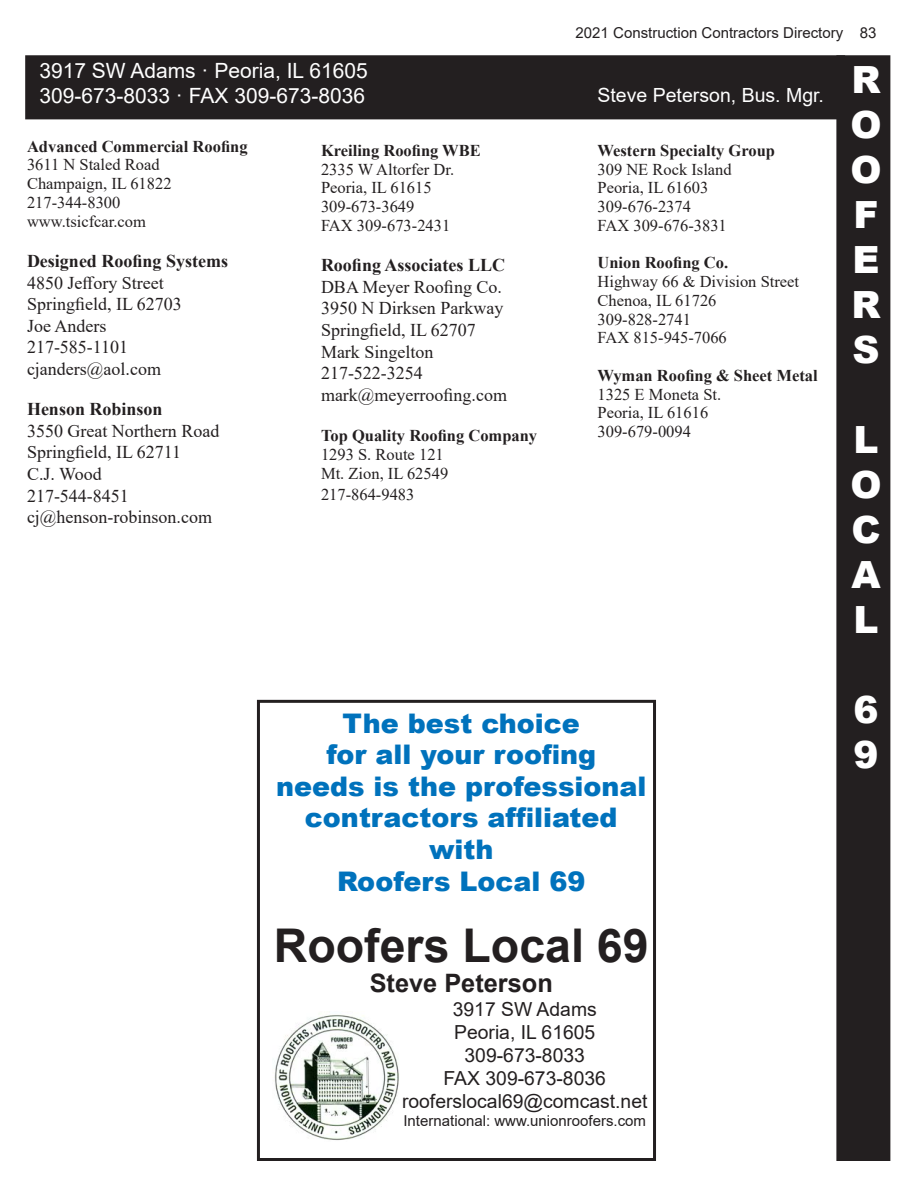
<style>
.page{position:relative;width:918px;height:1188px;background:#fff}
.page>*{position:absolute;margin:0;border:0;box-sizing:border-box;transform-origin:0 0}
.t1{font:700 46.5px "Arial";color:#231f20}
.t2{font:900 37.5px "Arial";color:#fff}
.t3{font:900 27px/31.5px "Arial";color:#0072bc;text-align:center}
.t4{font:700 25.35px "Arial";color:#231f20}
.t5{font:21px "Arial";color:#fff}
.t6{font:19.5px "Arial";color:#fff}
.t7{font:19.35px/23.2px "Arial";color:#231f20}
.t8{font:18px "Times New Roman";color:#231f20}
.t9{font:700 18px "Times New Roman";color:#231f20}
.t10{font:16.5px "Times New Roman";color:#231f20}
.t11{font:700 16.5px "Times New Roman";color:#231f20}
.t12{font:15px "Arial";color:#231f20}
</style>
<div class="page">
<div style="left:837px;top:56px;width:53px;height:1104px;background:#231f20"></div>
<div style="left:836px;top:55px;width:54px;height:1106px;border:2px solid #231f20"></div>
<div style="left:26px;top:56px;width:818px;height:63px;background:#231f20"></div>
<div style="left:25px;top:55px;width:820px;height:64px;border:2px solid #231f20"></div>
<div style="left:257px;top:700px;width:399px;height:461px;border:3px solid #231f20"></div>
<img style="left:274px;top:1015px;width:125px;height:125px">
<p class="t12" style="left:576px;top:22px;width:302px">2021 Construction Contractors Directory 83</p>
<p class="t5" style="left:39px;top:56px;width:330px">3917 SW Adams · Peoria, IL 61605</p>
<p class="t5" style="left:39px;top:81px;width:327px">309-673-8033 · FAX 309-673-8036</p>
<p class="t6" style="left:598px;top:81px;width:228px">Steve Peterson, Bus. Mgr.</p>
<p class="t11" style="left:27px;top:134px;width:222px">Advanced Commercial Roofing</p>
<p class="t10" style="left:27px;top:153px;width:134px">3611 N Staled Road</p>
<p class="t10" style="left:27px;top:172px;width:146px">Champaign, IL 61822</p>
<p class="t10" style="left:27px;top:191px;width:95px">217-344-8300</p>
<p class="t10" style="left:27px;top:209px;width:120px">www.tsicfcar.com</p>
<p class="t9" style="left:27px;top:248px;width:203px">Designed Roofing Systems</p>
<p class="t8" style="left:27px;top:270px;width:138px">4850 Jeffory Street</p>
<p class="t8" style="left:27px;top:291px;width:156px">Springfield, IL 62703</p>
<p class="t8" style="left:27px;top:313px;width:81px">Joe Anders</p>
<p class="t8" style="left:27px;top:335px;width:103px">217-585-1101</p>
<p class="t8" style="left:27px;top:356px;width:136px">cjanders@aol.com</p>
<p class="t9" style="left:27px;top:396px;width:137px">Henson Robinson</p>
<p class="t8" style="left:27px;top:418px;width:194px">3550 Great Northern Road</p>
<p class="t8" style="left:27px;top:440px;width:156px">Springfield, IL 62711</p>
<p class="t8" style="left:27px;top:461px;width:76px">C.J. Wood</p>
<p class="t8" style="left:27px;top:483px;width:103px">217-544-8451</p>
<p class="t8" style="left:27px;top:505px;width:187px">cj@henson-robinson.com</p>
<p class="t11" style="left:321px;top:138px;width:161px">Kreiling Roofing WBE</p>
<p class="t10" style="left:321px;top:157px;width:135px">2335 W Altorfer Dr.</p>
<p class="t10" style="left:321px;top:176px;width:112px">Peoria, IL 61615</p>
<p class="t10" style="left:321px;top:195px;width:95px">309-673-3649</p>
<p class="t10" style="left:321px;top:214px;width:131px">FAX 309-673-2431</p>
<p class="t9" style="left:321px;top:252px;width:186px">Roofing Associates LLC</p>
<p class="t8" style="left:321px;top:274px;width:183px">DBA Meyer Roofing Co.</p>
<p class="t8" style="left:321px;top:296px;width:184px">3950 N Dirksen Parkway</p>
<p class="t8" style="left:321px;top:317px;width:156px">Springfield, IL 62707</p>
<p class="t8" style="left:321px;top:339px;width:114px">Mark Singelton</p>
<p class="t8" style="left:321px;top:360px;width:103px">217-522-3254</p>
<p class="t8" style="left:321px;top:382px;width:188px">mark@meyerroofing.com</p>
<p class="t11" style="left:321px;top:424px;width:218px">Top Quality Roofing Company</p>
<p class="t10" style="left:321px;top:443px;width:124px">1293 S. Route 121</p>
<p class="t10" style="left:321px;top:461px;width:129px">Mt. Zion, IL 62549</p>
<p class="t10" style="left:321px;top:483px;width:95px">217-864-9483</p>
<p class="t11" style="left:598px;top:138px;width:179px">Western Specialty Group</p>
<p class="t10" style="left:598px;top:157px;width:136px">309 NE Rock Island</p>
<p class="t10" style="left:598px;top:176px;width:112px">Peoria, IL 61603</p>
<p class="t10" style="left:598px;top:195px;width:95px">309-676-2374</p>
<p class="t10" style="left:598px;top:214px;width:131px">FAX 309-676-3831</p>
<p class="t11" style="left:598px;top:251px;width:132px">Union Roofing Co.</p>
<p class="t10" style="left:598px;top:270px;width:203px">Highway 66 &amp; Division Street</p>
<p class="t10" style="left:598px;top:289px;width:120px">Chenoa, IL 61726</p>
<p class="t10" style="left:598px;top:307px;width:95px">309-828-2741</p>
<p class="t10" style="left:598px;top:326px;width:131px">FAX 815-945-7066</p>
<p class="t11" style="left:598px;top:363px;width:222px">Wyman Roofing &amp; Sheet Metal</p>
<p class="t10" style="left:598px;top:382px;width:125px">1325 E Moneta St.</p>
<p class="t10" style="left:598px;top:401px;width:112px">Peoria, IL 61616</p>
<p class="t10" style="left:598px;top:420px;width:95px">309-679-0094</p>
<p class="t3" style="left:343px;top:707px;width:239px">The best choice</p>
<p class="t3" style="left:276px;top:738px;width:372px">for all your roofing<br>needs is the professional contractors affiliated with</p>
<p class="t3" style="left:337px;top:864px;width:250px">Roofers Local 69</p>
<p class="t1" style="left:274px;top:913px;width:376px">Roofers Local 69</p>
<p class="t4" style="left:370px;top:966px;width:185px">Steve Peterson</p>
<p class="t7" style="left:453px;top:997px;width:146px">3917 SW Adams<br>Peoria, IL 61605</p>
<p class="t7" style="left:444px;top:1043px;width:164px;text-align:center">309-673-8033<br>FAX 309-673-8036</p>
<p class="t7" style="left:402px;top:1090px;width:247px">rooferslocal69@comcast.net</p>
<p class="t12" style="left:403px;top:1111px;width:244px">International: www.unionroofers.com</p>
<p class="t2" style="left:851px;top:52px;width:31px">R</p>
<p class="t2" style="left:850px;top:97px;width:33px">O</p>
<p class="t2" style="left:850px;top:142px;width:33px">O</p>
<p class="t2" style="left:854px;top:187px;width:27px">F</p>
<p class="t2" style="left:852px;top:232px;width:29px">E</p>
<p class="t2" style="left:851px;top:277px;width:31px">R</p>
<p class="t2" style="left:852px;top:322px;width:29px">S</p>
<p class="t2" style="left:854px;top:412px;width:27px">L</p>
<p class="t2" style="left:850px;top:457px;width:33px">O</p>
<p class="t2" style="left:851px;top:502px;width:31px">C</p>
<p class="t2" style="left:851px;top:547px;width:31px">A</p>
<p class="t2" style="left:854px;top:592px;width:27px">L</p>
<p class="t2" style="left:854px;top:682px;width:27px">6</p>
<p class="t2" style="left:854px;top:727px;width:27px">9</p>
</div>
